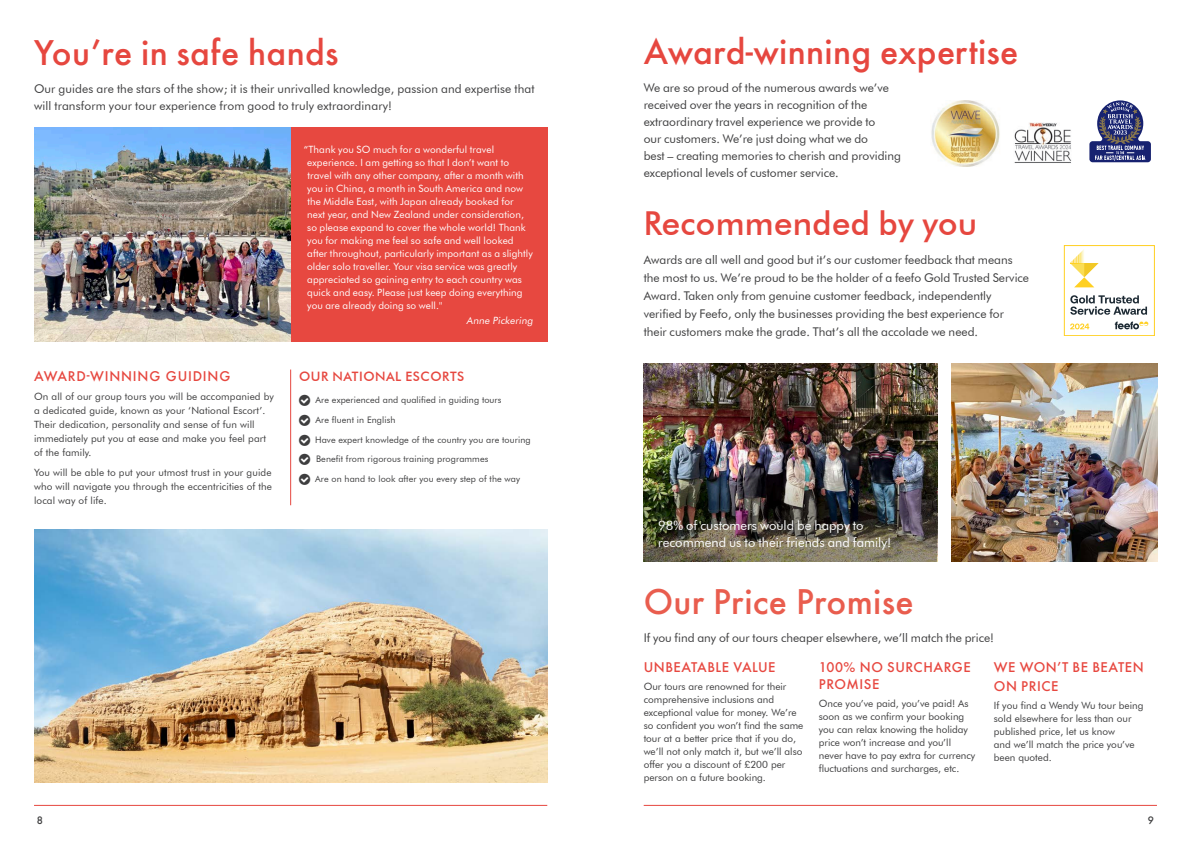
<style>
.page{position:relative;width:1191px;height:842px;background:#fff}
.page>*{position:absolute;margin:0;border:0;box-sizing:border-box;transform-origin:0 0}
.TabTitle{font:500 33px "Futura";letter-spacing:.01em;color:#e6473f}
.TabTitle-2{font:500 33px "Futura BT";letter-spacing:.01em;color:#e6473f}
.FIRST_PARAGRAPH{font:500 33px "Futura";letter-spacing:.01em;color:#e95d4e}
.TabTitle-3{font:13px/17px "Futura BT";color:#fff}
.t1{font:500 13px/17px "Futura";letter-spacing:.04em;color:#e74840}
.t2{font:500 13px "Futura";letter-spacing:.06em;color:#e6473f}
.t3{font:500 13px "Futura BT";letter-spacing:.04em;color:#e6473f}
.FIRST_PARAGRAPH-2{font:12px/17px "Futura BT";color:#3e3e3f}
.Itinerary_Text{font:10px/13px "Futura BT";color:#3e3e3f}
.TabTitle-4{font:10px/13px "Futura BT";letter-spacing:.01em;color:#fff}
.t4{font:500 10px "Futura";color:#3e3e3f}
.Itinerary_Text-2{font:9px "Futura BT";letter-spacing:.01em;color:#3e3e3f}
</style>
<div class="page">
<hr style="left:643px;top:805px;width:514px;height:1px;background:#e6473f">
<hr style="left:34px;top:805px;width:513px;height:1px;background:#e6473f">
<img style="left:951px;top:364px;width:206px;height:197px">
<div style="left:290px;top:127px;width:257px;height:214px;background:#e74840"></div>
<img style="left:643px;top:364px;width:294px;height:106px">
<img style="left:643px;top:470px;width:294px;height:92px">
<hr style="left:290px;top:369px;width:1px;height:136px;background:#e6473f">
<img style="left:34px;top:127px;width:256px;height:214px">
<img style="left:34px;top:529px;width:513px;height:254px">
<div style="left:1064px;top:245px;width:90px;height:91px;border:1px solid #ffd022"></div>
<svg style="left:1070px;top:295px;width:77px;height:20px"></svg>
<svg style="left:1070px;top:323px;width:19px;height:6px"></svg>
<svg style="left:1114px;top:322px;width:34px;height:7px"></svg>
<svg style="left:1070px;top:249px;width:28px;height:38px"></svg>
<svg style="left:1089px;top:100px;width:61px;height:62px"></svg>
<img style="left:1014px;top:122px;width:57px;height:41px">
<img style="left:931px;top:100px;width:69px;height:67px">
<p class="TabTitle" style="left:34px;top:30px;width:306px">You’re in safe hands</p>
<p class="FIRST_PARAGRAPH-2" style="left:34px;top:80px;width:502px">Our guides are the stars of the show; it is their unrivalled knowledge, passion and expertise that will transform your tour experience from good to truly extraordinary!</p>
<p class="t2" style="left:34px;top:367px;width:198px">AWARD-WINNING GUIDING</p>
<p class="Itinerary_Text" style="left:34px;top:389px;width:241px;line-height:14px">On all of our group tours you will be accompanied by a dedicated guide, known as your ‘National Escort’.<br>Their dedication, personality and sense of fun will immediately put you at ease and make you feel part of the family.</p>
<p class="Itinerary_Text" style="left:34px;top:465px;width:239px;line-height:14px;text-align:justify">You will be able to put your utmost trust in your guide who will navigate you through the eccentricities of the local way of life.</p>
<p class="TabTitle-4" style="left:307px;top:142px;width:227px;text-indent:-3px">“Thank you SO much for a wonderful travel experience. I am getting so that I don’t want to travel with any other company, after a month with you in China, a month in South America and now the Middle East, with Japan already booked for next year, and New Zealand under consideration, so please expand to cover the whole world! Thank you for making me feel so safe and well looked after throughout, particularly important as a slightly older solo traveller. Your visa service was greatly appreciated so gaining entry to each country was quick and easy. Please just keep doing everything you are already doing so well.''</p>
<p class="TabTitle-4" style="left:466px;top:314px;width:69px">Anne Pickering</p>
<p class="t3" style="left:299px;top:368px;width:167px">OUR NATIONAL ESCORTS</p>
<p class="Itinerary_Text-2" style="left:315px;top:395px;width:187px">Are experienced and qualified in guiding tours</p>
<p class="Itinerary_Text-2" style="left:315px;top:414px;width:81px">Are fluent in English</p>
<p class="Itinerary_Text-2" style="left:315px;top:434px;width:217px">Have expert knowledge of the country you are touring</p>
<p class="Itinerary_Text-2" style="left:316px;top:454px;width:174px">Benefit from rigorous training programmes</p>
<p class="Itinerary_Text-2" style="left:315px;top:473px;width:206px">Are on hand to look after you every step of the way</p>
<p class="TabTitle" style="left:643px;top:29px;width:376px">Award-winning expertise</p>
<p class="FIRST_PARAGRAPH-2" style="left:643px;top:80px;width:259px">We are so proud of the numerous awards we’ve received over the years in recognition of the extraordinary travel experience we provide to<br>our customers. We’re just doing what we do<br>best – creating memories to cherish and providing exceptional levels of customer service.</p>
<p class="TabTitle-2" style="left:643px;top:203px;width:335px">Recommended by you</p>
<p class="FIRST_PARAGRAPH-2" style="left:643px;top:251px;width:387px;line-height:18px">Awards are all well and good but it’s our customer feedback that means the most to us. We’re proud to be the holder of a feefo Gold Trusted Service Award. Taken only from genuine customer feedback, independently verified by Feefo, only the businesses providing the best experience for their customers make the grade. That’s all the accolade we need.</p>
<p class="TabTitle-3" style="left:658px;top:516px;width:235px">98% of customers would be happy to recommend us to their friends and family!</p>
<p class="FIRST_PARAGRAPH" style="left:643px;top:579px;width:271px">Our Price Promise</p>
<p class="FIRST_PARAGRAPH-2" style="left:643px;top:629px;width:352px">If you find any of our tours cheaper elsewhere, we’ll match the price!</p>
<p class="t1" style="left:643px;top:658px;width:133px">UNBEATABLE VALUE</p>
<p class="Itinerary_Text" style="left:643px;top:680px;width:161px">Our tours are renowned for their comprehensive inclusions and exceptional value for money. We’re so confident you won’t find the same tour at a better price that if you do, we’ll not only match it, but we’ll also offer you a discount of £200 per person on a future booking.</p>
<p class="t1" style="left:994px;top:657px;width:151px;line-height:19px">WE WON’T BE BEATEN<br>ON PRICE</p>
<p class="Itinerary_Text" style="left:994px;top:699px;width:151px">If you find a Wendy Wu tour being sold elsewhere for less than our published price, let us know<br>and we’ll match the price you’ve been quoted.</p>
<p class="t1" style="left:818px;top:658px;width:153px">100% NO SURCHARGE<br>PROMISE</p>
<p class="Itinerary_Text" style="left:818px;top:697px;width:158px">Once you’ve paid, you’ve paid! As soon as we confirm your booking you can relax knowing the holiday price won’t increase and you’ll never have to pay extra for currency fluctuations and surcharges, etc.</p>
<p class="t4" style="left:37px;top:813px;width:8px">8</p>
<p class="t4" style="left:1148px;top:813px;width:8px">9</p>
</div>
